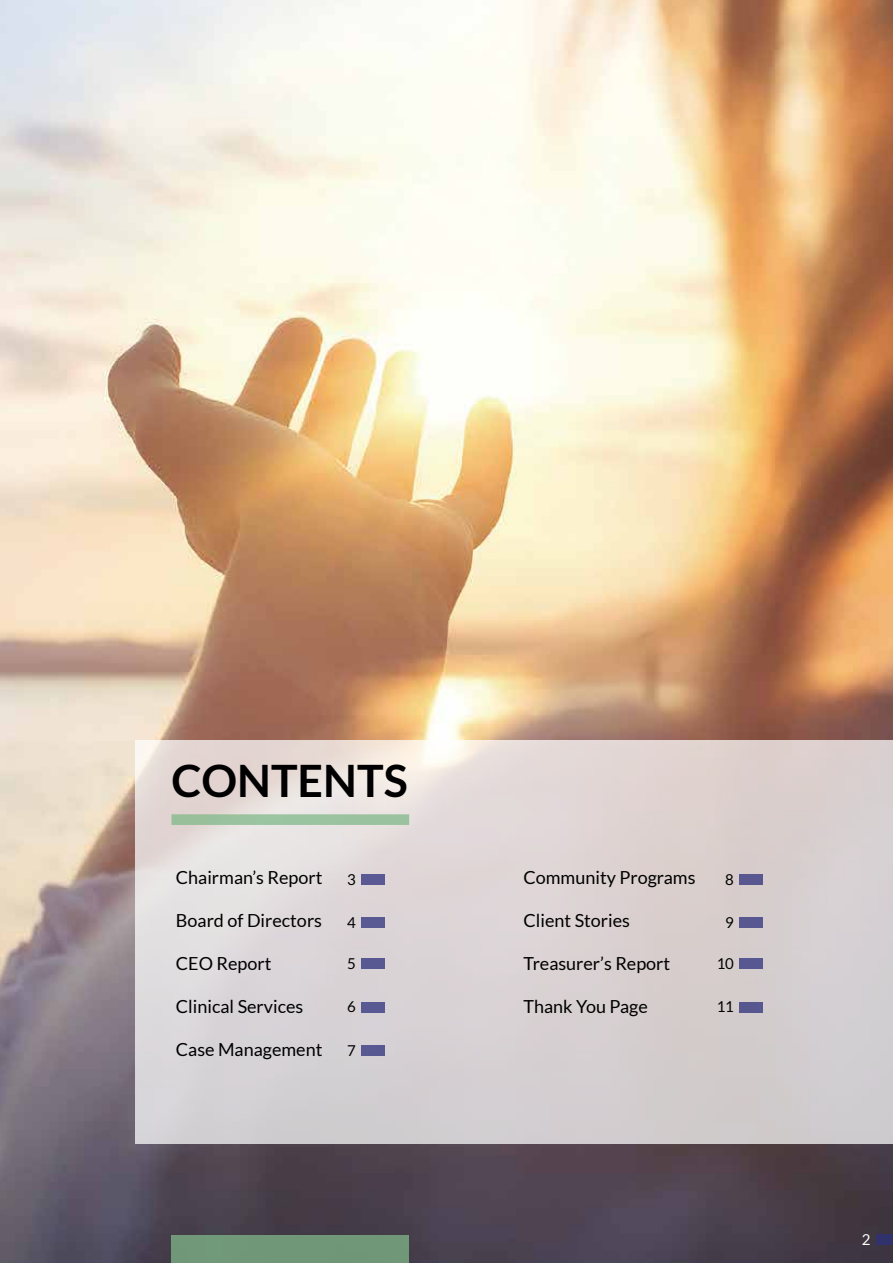
<style>
.page{position:relative;width:893px;height:1263px;background:#fff}
.page>*{position:absolute;margin:0;border:0;box-sizing:border-box;transform-origin:0 0}
.t1{font:700 44.7px "Lato";color:#000}
.t2{font:18px "Lato";color:#000}
.t3{font:15px "Lato";color:#000}
.t4{font:15px "Lato";color:#fff}
</style>
<div class="page">
<img style="left:0;top:0;width:893px;height:1263px">
<svg style="left:135px;top:740px;width:758px;height:403px;background:#dad3d4"></svg>
<div style="left:171px;top:814px;width:238px;height:11px;background:#9ac29f"></div>
<div style="left:171px;top:1234px;width:238px;height:28px;background:#709878"></div>
<div style="left:876px;top:1234px;width:17px;height:11px;background:#31316c"></div>
<div style="left:361px;top:874px;width:24px;height:11px;background:#5a5993"></div>
<div style="left:739px;top:874px;width:24px;height:11px;background:#585790"></div>
<div style="left:361px;top:917px;width:24px;height:11px;background:#595993"></div>
<div style="left:739px;top:917px;width:24px;height:11px;background:#585791"></div>
<div style="left:361px;top:958px;width:24px;height:11px;background:#585893"></div>
<div style="left:739px;top:958px;width:24px;height:11px;background:#575791"></div>
<div style="left:361px;top:1001px;width:24px;height:11px;background:#585893"></div>
<div style="left:739px;top:1001px;width:24px;height:11px;background:#575790"></div>
<div style="left:361px;top:1045px;width:24px;height:10px;background:#585893"></div>
<h1 class="t1" style="left:171px;top:755px;width:238px">CONTENTS</h1>
<p class="t2" style="left:176px;top:867px;width:148px">Chairman’s Report</p>
<p class="t2" style="left:176px;top:910px;width:148px">Board of Directors</p>
<p class="t2" style="left:176px;top:953px;width:97px">CEO Report</p>
<p class="t2" style="left:176px;top:996px;width:129px">Clinical Services</p>
<p class="t2" style="left:176px;top:1039px;width:148px">Case Management</p>
<p class="t2" style="left:523px;top:867px;width:174px">Community Programs</p>
<p class="t2" style="left:523px;top:910px;width:108px">Client Stories</p>
<p class="t2" style="left:523px;top:953px;width:148px">Treasurer’s Report</p>
<p class="t2" style="left:523px;top:996px;width:126px">Thank You Page</p>
<p class="t3" style="left:347px;top:871px;width:10px">3</p>
<p class="t3" style="left:725px;top:871px;width:10px">8</p>
<p class="t3" style="left:347px;top:914px;width:10px">4</p>
<p class="t3" style="left:725px;top:914px;width:10px">9</p>
<p class="t3" style="left:347px;top:955px;width:10px">5</p>
<p class="t3" style="left:717px;top:955px;width:19px">10</p>
<p class="t3" style="left:347px;top:999px;width:10px">6</p>
<p class="t3" style="left:717px;top:999px;width:19px">11</p>
<p class="t3" style="left:347px;top:1042px;width:10px">7</p>
<p class="t4" style="left:862px;top:1231px;width:10px">2</p>
</div>
